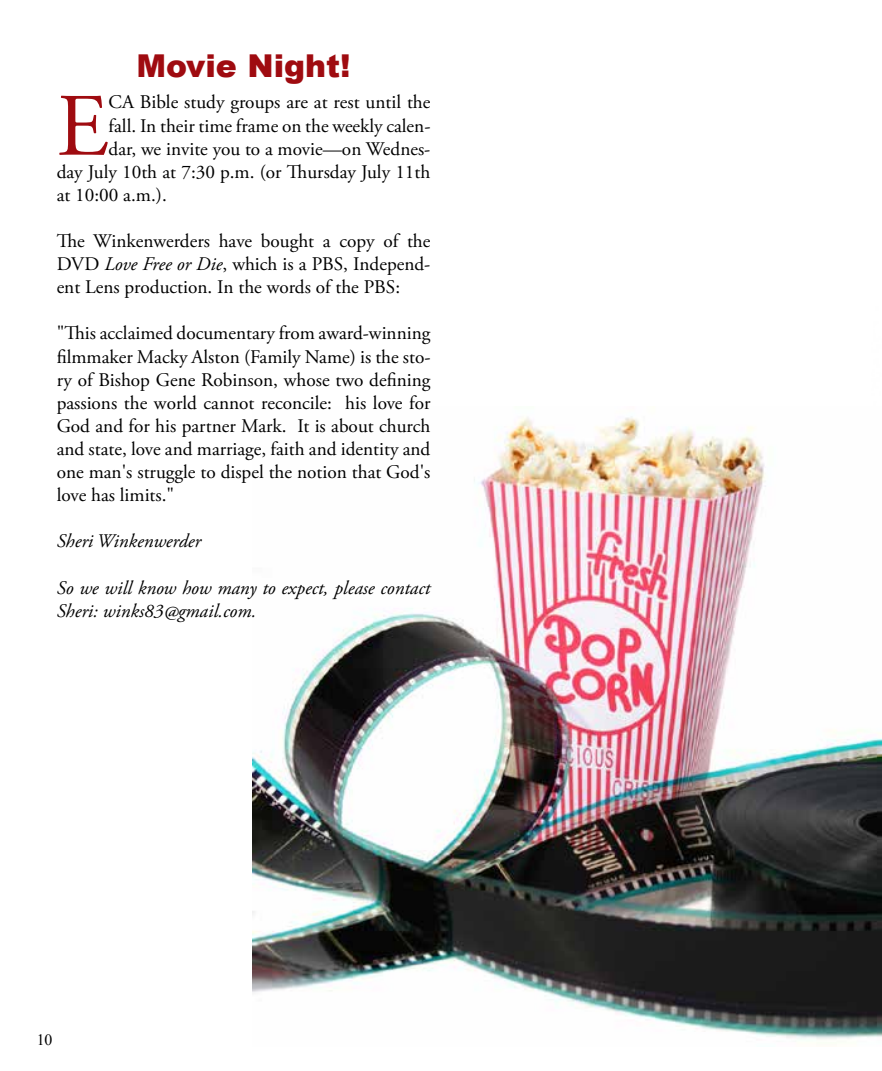
<style>
.page{position:relative;width:882px;height:1071px;background:#fff}
.page>*{position:absolute;margin:0;border:0;box-sizing:border-box;transform-origin:0 0}
.t1{font:88.9px "Adobe Garamond Pro";color:#9f0b10}
.t2{font:900 31.5px "Arial";color:#9f0b10}
.t3{font:19.25px/23.1px "Adobe Garamond Pro";color:#000;text-align:justify}
.t4{font:italic 19.25px/23.1px "Adobe Garamond Pro";color:#000}
.t5{font:15.75px "Times New Roman";color:#000}
.s1{font-style:italic}
</style>
<div class="page">
<img style="left:252px;top:416px;width:630px;height:623px">
<h2 class="t2" style="left:137px;top:43px;width:216px">Movie Night!</h2>
<h1 class="t1" style="left:57px;top:73px;width:53px">E</h1>
<p class="t3" style="left:109px;top:91px;width:323px">CA Bible study groups are at rest until the</p>
<p class="t3" style="left:109px;top:115px;width:323px">fall. In their time frame on the weekly calen-</p>
<p class="t3" style="left:109px;top:138px;width:323px">dar, we invite you to a movie—on Wednes-</p>
<p class="t3" style="left:57px;top:161px;width:375px">day July 10th at 7:30 p.m. (or Thursday July 11th</p>
<p class="t3" style="left:57px;top:184px;width:112px">at 10:00 a.m.).</p>
<p class="t3" style="left:57px;top:230px;width:375px">The Winkenwerders have bought a copy of the DVD <span class="s1">Love Free or Die</span>, which is a PBS, Independ&shy;ent Lens production. In the words of the PBS:</p>
<p class="t3" style="left:57px;top:322px;width:375px">"This acclaimed documentary from award-winning filmmaker Macky Alston (Family Name) is the sto&shy;ry of Bishop Gene Robinson, whose two defining passions the world cannot reconcile: his love for God and for his partner Mark. It is about church and state, love and marriage, faith and identity and one man's struggle to dispel the notion that God's love has limits."</p>
<p class="t4" style="left:57px;top:530px;width:146px">Sheri Winkenwerder</p>
<p class="t4" style="left:57px;top:576px;width:375px">So we will know how many to expect, please contact<br>Sheri: winks83@gmail.com.</p>
<p class="t5" style="left:37px;top:1030px;width:17px">10</p>
</div>
